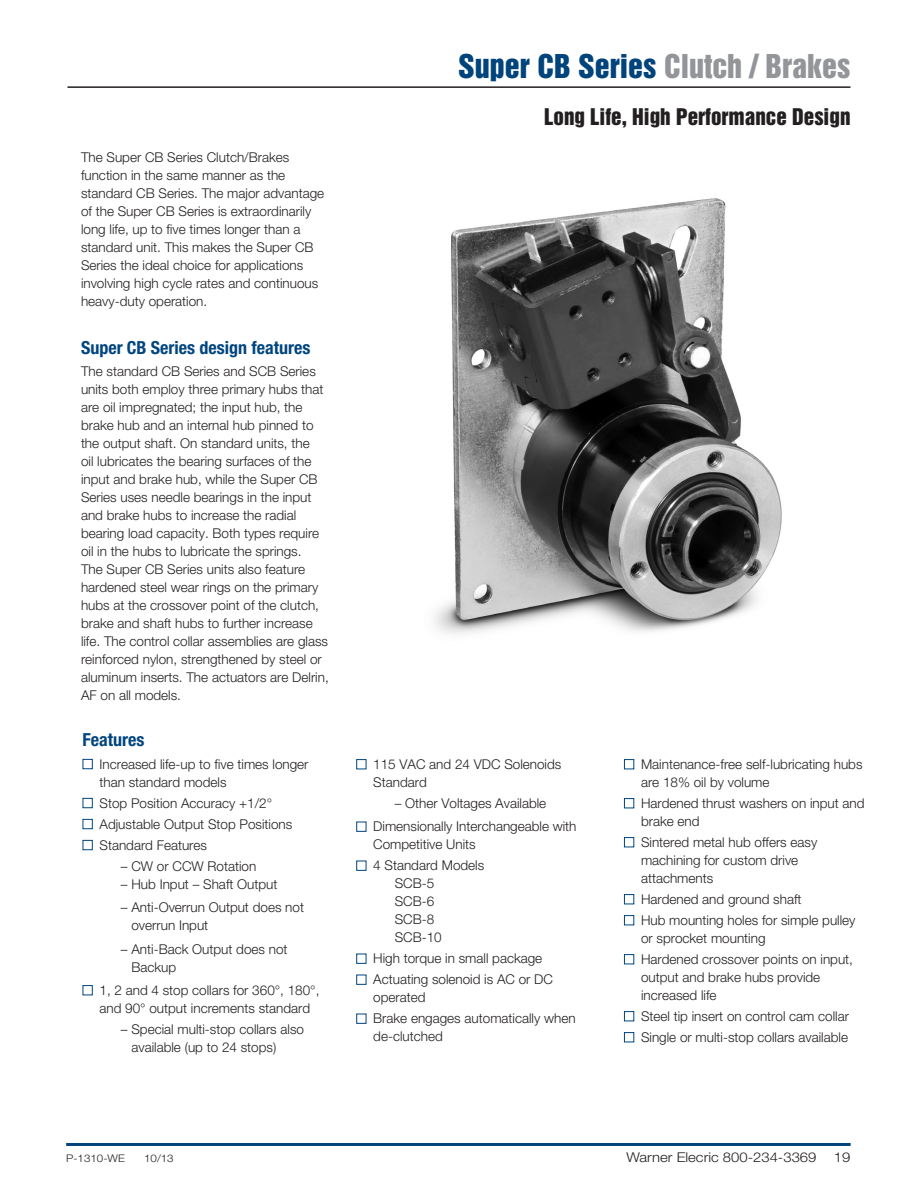
<style>
.page{position:relative;width:918px;height:1188px;background:#fff}
.page>*{position:absolute;margin:0;border:0;box-sizing:border-box;transform-origin:0 0}
.t1{font:30px "Helvetica Inserat LT Std";color:#00447b}
._03-MainPage_Sub{font:21px "Helvetica Inserat LT Std";color:#231f20}
._02-Subheads{font:700 condensed 18px "Helvetica Neue LT Std";color:#01457f}
._01-body{font:300 13.5px/18px "Helvetica Neue LT Std";color:#231f20}
.Bullet_with_Body{font:300 13.5px/18px "Helvetica Neue LT Std";color:#231f20}
._01-body-2{font:300 13.5px "Helvetica Neue LT Std";color:#231f20;scale:1.1 1}
.t2{font:300 10.5px "Helvetica Neue LT Std";color:#231f20;scale:1.1 1}
.s1{color:#939598}
</style>
<div class="page">
<hr style="left:66px;top:1143px;width:785px;height:3px;background:#00447b">
<hr style="left:68px;top:86px;width:782px;height:2px;background:#231f20">
<div style="left:83px;top:759px;width:10px;height:10px;border:1px solid #01457f"></div>
<div style="left:83px;top:798px;width:10px;height:10px;border:1px solid #01457f"></div>
<div style="left:83px;top:819px;width:10px;height:10px;border:1px solid #01457f"></div>
<div style="left:83px;top:840px;width:10px;height:10px;border:1px solid #01457f"></div>
<div style="left:83px;top:985px;width:10px;height:10px;border:1px solid #01457f"></div>
<div style="left:357px;top:759px;width:9px;height:10px;border:1px solid #01457f"></div>
<div style="left:357px;top:822px;width:9px;height:10px;border:1px solid #01457f"></div>
<div style="left:357px;top:861px;width:9px;height:10px;border:1px solid #01457f"></div>
<div style="left:357px;top:954px;width:9px;height:10px;border:1px solid #01457f"></div>
<div style="left:357px;top:975px;width:9px;height:10px;border:1px solid #01457f"></div>
<div style="left:357px;top:1014px;width:9px;height:10px;border:1px solid #01457f"></div>
<div style="left:624px;top:759px;width:10px;height:10px;border:1px solid #01457f"></div>
<div style="left:624px;top:798px;width:10px;height:10px;border:1px solid #01457f"></div>
<div style="left:624px;top:837px;width:10px;height:10px;border:1px solid #01457f"></div>
<div style="left:624px;top:894px;width:10px;height:10px;border:1px solid #01457f"></div>
<div style="left:624px;top:915px;width:10px;height:10px;border:1px solid #01457f"></div>
<div style="left:624px;top:954px;width:10px;height:10px;border:1px solid #01457f"></div>
<div style="left:624px;top:1011px;width:10px;height:10px;border:1px solid #01457f"></div>
<div style="left:624px;top:1032px;width:10px;height:10px;border:1px solid #01457f"></div>
<img style="left:434px;top:198px;width:348px;height:436px">
<p class="t1" style="left:458px;top:48px;width:394px">Super CB Series <span class="s1">Clutch / Brakes</span></p>
<p class="_01-body" style="left:81px;top:148px;width:245px">The Super CB Series Clutch/Brakes function in the same manner as the standard CB Series. The major advantage of the Super CB Series is extraordinarily long life, up to five times longer than a standard unit. This makes the Super CB Series the ideal choice for applications involving high cycle rates and continuous heavy-duty operation.</p>
<p class="_02-Subheads" style="left:81px;top:337px;width:231px">Super CB Series design features</p>
<p class="_01-body" style="left:81px;top:362px;width:249px">The standard CB Series and SCB Series units both employ three primary hubs that are oil impregnated; the input hub, the brake hub and an internal hub pinned to the output shaft. On standard units, the<br>oil lubricates the bearing surfaces of the input and brake hub, while the Super CB Series uses needle bearings in the input and brake hubs to increase the radial bearing load capacity. Both types require oil in the hubs to lubricate the springs.<br>The Super CB Series units also feature hardened steel wear rings on the primary hubs at the crossover point of the clutch, brake and shaft hubs to further increase life. The control collar assemblies are glass reinforced nylon, strengthened by steel or aluminum inserts. The actuators are Delrin‚ AF on all models.</p>
<p class="_02-Subheads" style="left:82px;top:729px;width:63px">Features</p>
<p class="Bullet_with_Body" style="left:100px;top:755px;width:211px">Increased life-up to five times longer than standard models</p>
<p class="Bullet_with_Body" style="left:100px;top:794px;width:174px">Stop Position Accuracy +1/2°</p>
<p class="Bullet_with_Body" style="left:100px;top:815px;width:194px">Adjustable Output Stop Positions</p>
<p class="Bullet_with_Body" style="left:100px;top:836px;width:109px">Standard Features</p>
<p class="_01-body" style="left:121px;top:857px;width:137px">– CW or CCW Rotation</p>
<p class="_01-body" style="left:121px;top:875px;width:158px">– Hub Input – Shaft Output</p>
<p class="_01-body" style="left:131px;top:898px;width:174px;text-indent:-10px">– Anti-Overrun Output does not overrun Input</p>
<p class="_01-body" style="left:131px;top:939px;width:158px;text-indent:-10px">– Anti-Back Output does not<br>Backup</p>
<p class="Bullet_with_Body" style="left:100px;top:981px;width:221px">1, 2 and 4 stop collars for 360°, 180°, and 90° output increments standard</p>
<p class="_01-body" style="left:131px;top:1020px;width:174px;text-indent:-10px">– Special multi-stop collars also available (up to 24 stops)</p>
<p class="_03-MainPage_Sub" style="left:544px;top:104px;width:308px">Long Life, High Performance Design</p>
<p class="Bullet_with_Body" style="left:373px;top:755px;width:190px">115 VAC and 24 VDC Solenoids<br>Standard</p>
<p class="_01-body" style="left:395px;top:794px;width:153px">– Other Voltages Available</p>
<p class="Bullet_with_Body" style="left:373px;top:817px;width:205px">Dimensionally Interchangeable with<br>Competitive Units</p>
<p class="Bullet_with_Body" style="left:395px;top:856px;width:91px;text-indent:-21px">4 Standard Models<br>SCB-5<br>SCB-6<br>SCB-8<br>SCB-10</p>
<p class="Bullet_with_Body" style="left:373px;top:949px;width:171px">High torque in small package</p>
<p class="Bullet_with_Body" style="left:373px;top:970px;width:181px">Actuating solenoid is AC or DC operated</p>
<p class="Bullet_with_Body" style="left:373px;top:1009px;width:204px">Brake engages automatically when de-clutched</p>
<p class="Bullet_with_Body" style="left:641px;top:755px;width:223px">Maintenance-free self-lubricating hubs are 18% oil by volume</p>
<p class="Bullet_with_Body" style="left:641px;top:794px;width:225px">Hardened thrust washers on input and brake end</p>
<p class="Bullet_with_Body" style="left:641px;top:833px;width:178px">Sintered metal hub offers easy machining for custom drive attachments</p>
<p class="Bullet_with_Body" style="left:641px;top:890px;width:162px">Hardened and ground shaft</p>
<p class="Bullet_with_Body" style="left:641px;top:911px;width:216px">Hub mounting holes for simple pulley or sprocket mounting</p>
<p class="Bullet_with_Body" style="left:641px;top:950px;width:214px">Hardened crossover points on input, output and brake hubs provide increased life</p>
<p class="Bullet_with_Body" style="left:641px;top:1007px;width:210px">Steel tip insert on control cam collar</p>
<p class="Bullet_with_Body" style="left:641px;top:1028px;width:209px">Single or multi-stop collars available</p>
<p class="t2" style="left:66px;top:1152px;width:55px">P-1310-WE</p>
<p class="t2" style="left:144px;top:1152px;width:46px">10/13<sup>.....</sup></p>
<p class="_01-body-2" style="left:627px;top:1149px;width:174px">Warner Elecric 800-234-3369</p>
<p class="_01-body-2" style="left:834px;top:1149px;width:17px">19</p>
</div>
